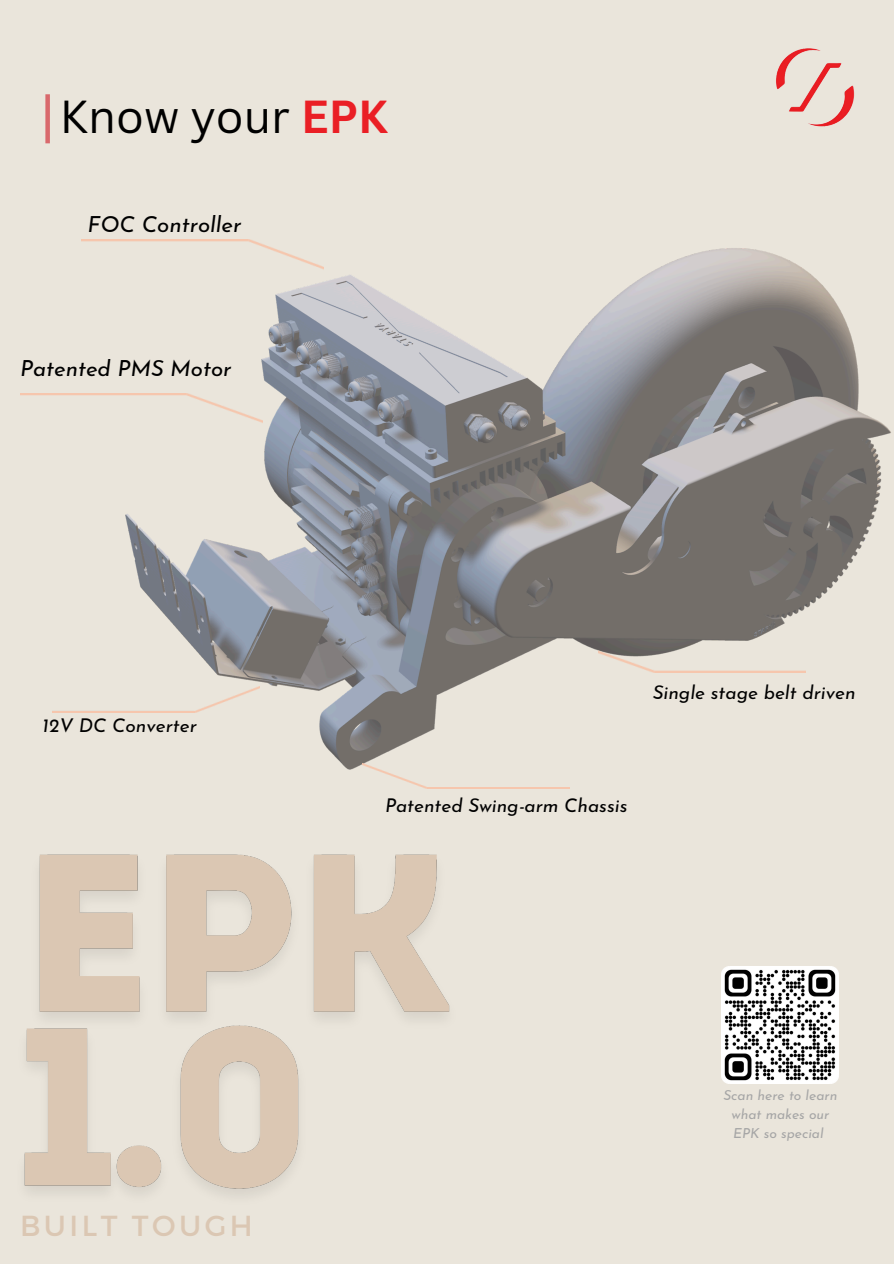
<style>
.page{position:relative;width:894px;height:1264px;background:#fff}
.page>*{position:absolute;margin:0;border:0;box-sizing:border-box;transform-origin:0 0}
.t1{font:45px "Canva Sans";color:#000}
.t2{font:28.95px "Montserrat";letter-spacing:.12em;color:#dbc7b3}
.t3{font:italic 22.2px "Josefin Sans";color:#000}
.t4{font:italic 19.05px "Josefin Sans";color:#000}
.t5{font:italic 13.8px/19.2px "Josefin Sans";color:#a6a6a6;text-align:center}
.s1{font-weight:700;color:#ea1f25}
</style>
<div class="page">
<div style="left:0;top:0;width:893px;height:1263px;background:#eae5db"></div>
<img style="left:776px;top:48px;width:79px;height:79px">
<img style="left:124px;top:248px;width:767px;height:522px">
<div style="left:45px;top:94px;width:5px;height:49px;background:#d9696c"></div>
<img style="left:82px;top:240px;width:241px;height:33px">
<img style="left:20px;top:393px;width:242px;height:33px">
<img style="left:52px;top:683px;width:207px;height:29px">
<img style="left:362px;top:759px;width:207px;height:29px">
<img style="left:598px;top:638px;width:207px;height:34px">
<img style="left:721px;top:966px;width:117px;height:117px">
<img style="left:24px;top:854px;width:426px;height:342px">
<p class="t1" style="left:60px;top:85px;width:329px">Know your <span class="s1">EPK</span></p>
<p class="t3" style="left:87px;top:215px;width:156px">FOC Controller</p>
<h5 class="t3" style="left:20px;top:359px;width:213px">Patented PMS Motor</h5>
<h5 class="t4" style="left:42px;top:717px;width:156px">12V DC Converter</h5>
<h3 class="t2" style="left:20px;top:1206px;width:234px">BUILT TOUGH</h3>
<h5 class="t4" style="left:652px;top:684px;width:204px">Single stage belt driven</h5>
<p class="t4" style="left:385px;top:797px;width:244px">Patented Swing-arm Chassis</p>
<p class="t5" style="left:723px;top:1086px;width:115px">Scan here to learn what makes our<br>EPK so special</p>
</div>
